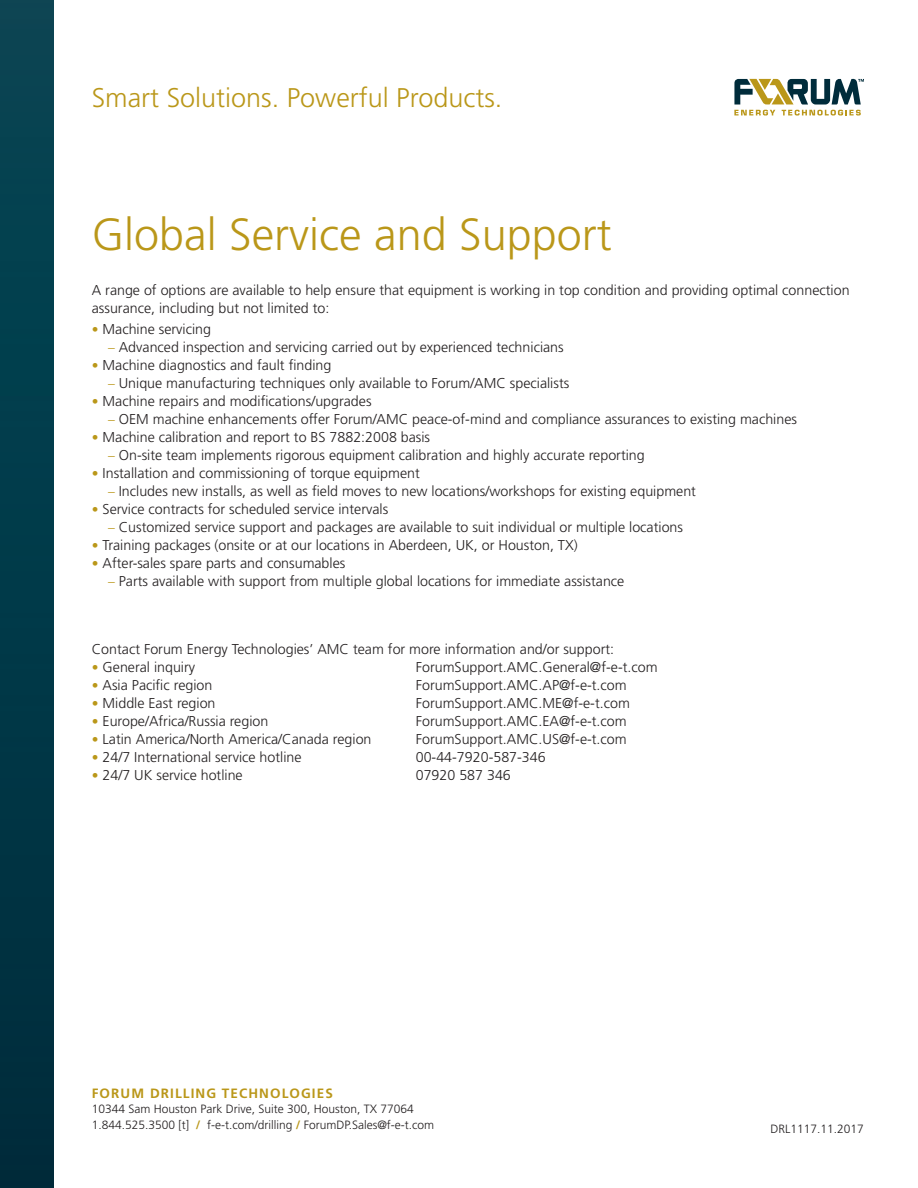
<style>
.page{position:relative;width:918px;height:1188px;background:#fff}
.page>*{position:absolute;margin:0;border:0;box-sizing:border-box;transform-origin:0 0}
.Title_1{font:300 45px "Frutiger LT Std";color:#ba9719}
.Tag_Line{font:300 27px "Frutiger LT Std";color:#ba9719}
.Subhead{font:300 14.25px/18px "Frutiger LT Std";color:#231f20}
.Bullet_Text{font:300 14.25px "Frutiger LT Std";color:#231f20}
.Subhead-2{font:700 13.5px "Frutiger LT Std";letter-spacing:.08em;color:#ba9719}
.Address{font:300 12px "Frutiger LT Std";color:#231f20}
.s1{font-size:13.5px;color:#ba9719}
.s2{font-weight:700;color:#ba9719}
</style>
<div class="page">
<svg style="left:734px;top:79px;width:130px;height:37px"></svg>
<div style="left:0;top:0;width:54px;height:1188px;background:linear-gradient(to bottom,#064654,#002c3b)"></div>
<p class="Tag_Line" style="left:92px;top:83px;width:412px">Smart Solutions. Powerful Products.</p>
<p class="Title_1" style="left:92px;top:209px;width:522px">Global Service and Support</p>
<p class="Subhead" style="left:92px;top:281px;width:759px">A range of options are available to help ensure that equipment is working in top condition and providing optimal connection assurance, including but not limited to:</p>
<p class="Subhead" style="left:92px;top:320px;width:121px"><span class="s1">•</span> Machine servicing</p>
<p class="Subhead" style="left:108px;top:338px;width:457px"><span class="s1">–</span> Advanced inspection and servicing carried out by experienced technicians</p>
<p class="Subhead" style="left:92px;top:356px;width:241px"><span class="s1">•</span> Machine diagnostics and fault finding</p>
<p class="Subhead" style="left:108px;top:374px;width:463px"><span class="s1">–</span> Unique manufacturing techniques only available to Forum/AMC specialists</p>
<p class="Subhead" style="left:92px;top:392px;width:281px"><span class="s1">•</span> Machine repairs and modifications/upgrades</p>
<p class="Subhead" style="left:108px;top:410px;width:691px"><span class="s1">–</span> OEM machine enhancements offer Forum/AMC peace-of-mind and compliance assurances to existing machines</p>
<p class="Subhead" style="left:92px;top:428px;width:340px"><span class="s1">•</span> Machine calibration and report to BS 7882:2008 basis</p>
<p class="Subhead" style="left:108px;top:446px;width:538px"><span class="s1">–</span> On-site team implements rigorous equipment calibration and highly accurate reporting</p>
<p class="Subhead" style="left:92px;top:464px;width:330px"><span class="s1">•</span> Installation and commissioning of torque equipment</p>
<p class="Subhead" style="left:108px;top:482px;width:590px"><span class="s1">–</span> Includes new installs, as well as field moves to new locations/workshops for existing equipment</p>
<p class="Subhead" style="left:92px;top:500px;width:298px"><span class="s1">•</span> Service contracts for scheduled service intervals</p>
<p class="Subhead" style="left:108px;top:518px;width:577px"><span class="s1">–</span> Customized service support and packages are available to suit individual or multiple locations</p>
<p class="Subhead" style="left:92px;top:536px;width:487px"><span class="s1">•</span> Training packages (onsite or at our locations in Aberdeen, UK, or Houston, TX)</p>
<p class="Subhead" style="left:92px;top:554px;width:255px"><span class="s1">•</span> After-sales spare parts and consumables</p>
<p class="Subhead" style="left:108px;top:572px;width:518px"><span class="s1">–</span> Parts available with support from multiple global locations for immediate assistance</p>
<p class="Bullet_Text" style="left:92px;top:641px;width:524px">Contact Forum Energy Technologies’ AMC team for more information and/or support:</p>
<p class="Subhead" style="left:92px;top:659px;width:105px"><span class="s1">•</span> General inquiry</p>
<p class="Subhead" style="left:416px;top:659px;width:243px">ForumSupport.AMC.General@f-e-t.com</p>
<p class="Subhead" style="left:92px;top:677px;width:122px"><span class="s1">•</span> Asia Pacific region</p>
<p class="Subhead" style="left:416px;top:677px;width:212px">ForumSupport.AMC.AP@f-e-t.com</p>
<p class="Subhead" style="left:92px;top:695px;width:125px"><span class="s1">•</span> Middle East region</p>
<p class="Subhead" style="left:416px;top:695px;width:216px">ForumSupport.AMC.ME@f-e-t.com</p>
<p class="Subhead" style="left:92px;top:713px;width:178px"><span class="s1">•</span> Europe/Africa/Russia region</p>
<p class="Subhead" style="left:416px;top:713px;width:212px">ForumSupport.AMC.EA@f-e-t.com</p>
<p class="Subhead" style="left:92px;top:731px;width:281px"><span class="s1">•</span> Latin America/North America/Canada region</p>
<p class="Subhead" style="left:416px;top:731px;width:212px">ForumSupport.AMC.US@f-e-t.com</p>
<p class="Subhead" style="left:92px;top:749px;width:211px"><span class="s1">•</span> 24/7 International service hotline</p>
<p class="Subhead" style="left:416px;top:749px;width:131px">00-44-7920-587-346</p>
<p class="Subhead" style="left:92px;top:767px;width:152px"><span class="s1">•</span> 24/7 UK service hotline</p>
<p class="Subhead" style="left:416px;top:767px;width:97px">07920 587 346</p>
<p class="Subhead-2" style="left:92px;top:1085px;width:243px">FORUM DRILLING TECHNOLOGIES</p>
<p class="Address" style="left:92px;top:1102px;width:324px">10344 Sam Houston Park Drive, Suite 300, Houston, TX 77064</p>
<p class="Address" style="left:92px;top:1118px;width:344px">1.844.525.3500 [t] <span class="s2">/</span> f-e-t.com/drilling <span class="s2">/</span> ForumDP.Sales@f-e-t.com</p>
<p class="Address" style="left:771px;top:1122px;width:95px">DRL1117.11.2017</p>
</div>
